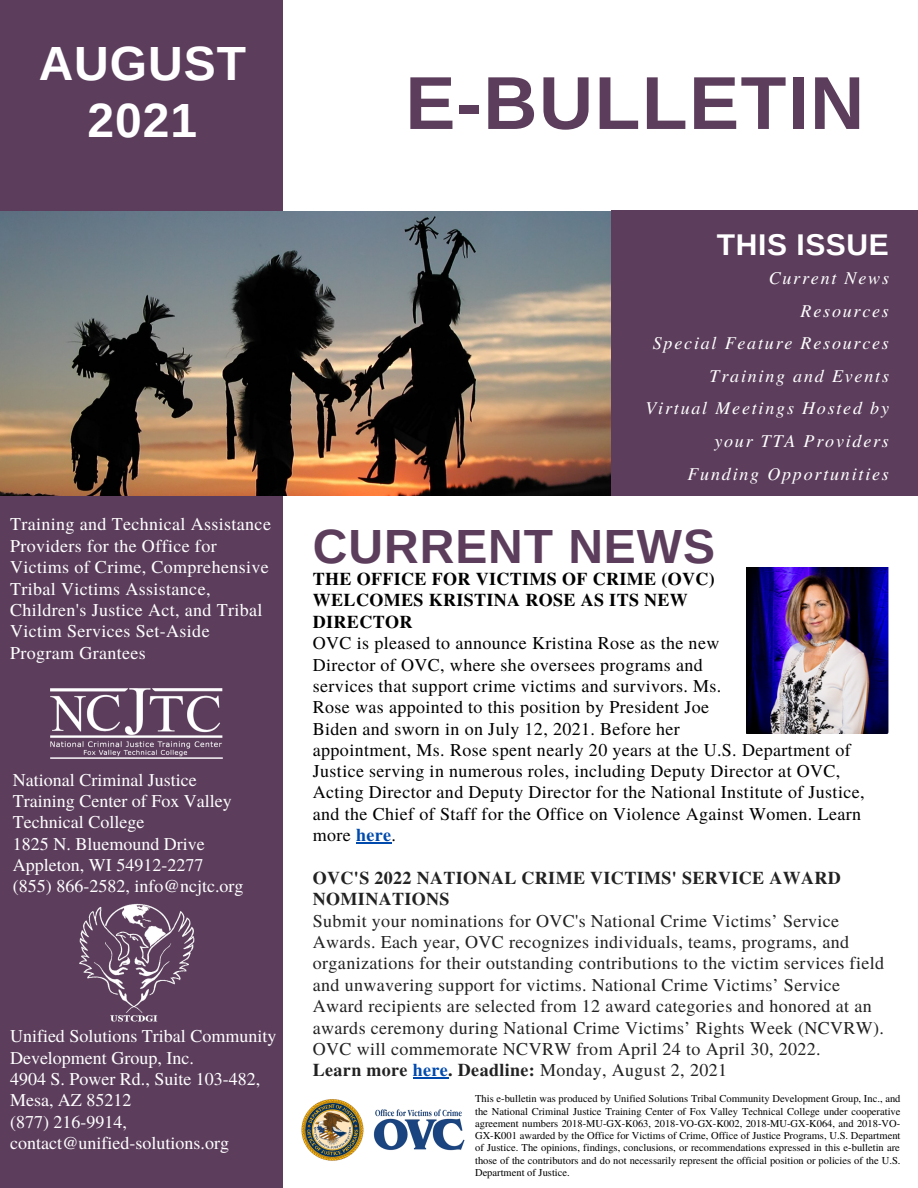
<style>
.page{position:relative;width:918px;height:1188px;background:#fff}
.page>*{position:absolute;margin:0;border:0;box-sizing:border-box;transform-origin:0 0}
.t1{font:700 75px "Arimo";letter-spacing:.02em;color:#5c3e5c}
.t2{font:700 48px "Arimo";letter-spacing:.02em;color:#5c3e5c}
.t3{font:700 48px "Arimo";letter-spacing:.02em;color:#fff}
.t4{font:700 30px "Arimo";letter-spacing:.02em;color:#fff}
.t5{font:18px/21.3px "Te X Gyre Termes";letter-spacing:.02em;color:#000}
.t6{font:18px/21.3px "Te X Gyre Termes";letter-spacing:.02em;color:#222}
.t7{font:18px/21.3px "Te X Gyre Termes";color:#fff}
.t8{font:18px/21.5px "Te X Gyre Termes";letter-spacing:.02em;color:#fff}
.t9{font:italic 18px/32.7px "Te X Gyre Termes";letter-spacing:.1em;color:#fff;text-align:right}
.t10{font:700 18px/21.3px "Te X Gyre Termes";letter-spacing:.02em;color:#222}
.t11{font:700 18px/21.3px "Te X Gyre Termes";letter-spacing:.02em;color:#000}
.t12{font:10.5px/12.3px "Te X Gyre Termes";color:#000;text-align:justify}
.s1{font-weight:700;color:#004aad}
.s2{color:#004aad}
.s3{font-weight:400}
</style>
<div class="page">
<div style="left:0;top:0;width:282px;height:1188px;background:#5c3e5c"></div>
<img style="left:0;top:211px;width:626px;height:285px">
<div style="left:611px;top:211px;width:307px;height:284px;background:#5c3e5c"></div>
<img style="left:50px;top:689px;width:172px;height:69px">
<img style="left:79px;top:903px;width:116px;height:119px">
<img style="left:747px;top:567px;width:141px;height:167px">
<hr style="left:413px;top:1077px;width:35px;height:2px;background:#004aad">
<hr style="left:356px;top:842px;width:36px;height:1px;background:#004aad">
<img style="left:301px;top:1099px;width:164px;height:62px">
<p class="t3" style="left:39px;top:36px;width:209px">AUGUST</p>
<p class="t3" style="left:88px;top:93px;width:111px">2021</p>
<p class="t1" style="left:405px;top:61px;width:460px">E-BULLETIN</p>
<p class="t8" style="left:10px;top:513px;width:262px">Training and Technical Assistance<br>Providers for the Office for<br>Victims of Crime, Comprehensive<br>Tribal Victims Assistance,<br>Children's Justice Act, and Tribal<br>Victim Services Set-Aside<br>Program Grantees</p>
<p class="t7" style="left:13px;top:768px;width:220px">National Criminal Justice<br>Training Center of Fox Valley<br>Technical College</p>
<p class="t7" style="left:13px;top:832px;width:193px">1825 N. Bluemound Drive</p>
<p class="t7" style="left:13px;top:853px;width:192px">Appleton, WI 54912-2277</p>
<p class="t7" style="left:13px;top:875px;width:232px">(855) 866-2582, info@ncjtc.org</p>
<p class="t7" style="left:10px;top:1025px;width:268px">Unified Solutions Tribal Community<br>Development Group, Inc.</p>
<p class="t7" style="left:10px;top:1067px;width:252px">4904 S. Power Rd., Suite 103-482,<br>Mesa, AZ 85212</p>
<p class="t7" style="left:10px;top:1110px;width:118px">(877) 216-9914,</p>
<p class="t7" style="left:10px;top:1132px;width:221px">contact@unified-solutions.org</p>
<p class="t4" style="left:717px;top:228px;width:173px">THIS ISSUE</p>
<p class="t9" style="left:769px;top:260px;width:122px">Current News</p>
<p class="t9" style="left:801px;top:293px;width:90px">Resources</p>
<p class="t9" style="left:653px;top:326px;width:238px">Special Feature Resources</p>
<p class="t9" style="left:710px;top:358px;width:181px">Training and Events</p>
<p class="t9" style="left:646px;top:391px;width:245px">Virtual Meetings Hosted by your TTA Providers</p>
<p class="t9" style="left:687px;top:456px;width:203px">Funding Opportunities</p>
<p class="t2" style="left:313px;top:519px;width:404px">CURRENT NEWS</p>
<p class="t11" style="left:313px;top:567px;width:403px">THE OFFICE FOR VICTIMS OF CRIME (OVC)<br>WELCOMES KRISTINA ROSE AS ITS NEW<br>DIRECTOR</p>
<p class="t5" style="left:313px;top:632px;width:410px">OVC is pleased to announce Kristina Rose as the new Director of OVC, where she oversees programs and services that support crime victims and survivors. Ms.<br>Rose was appointed to this position by President Joe Biden and sworn in on July 12, 2021. Before her</p>
<p class="t5" style="left:313px;top:738px;width:553px">appointment, Ms. Rose spent nearly 20 years at the U.S. Department of Justice serving in numerous roles, including Deputy Director at OVC, Acting Director and Deputy Director for the National Institute of Justice, and the Chief of Staff for the Office on Violence Against Women. Learn more <span class="s1">here</span>.</p>
<p class="t10" style="left:313px;top:866px;width:529px">OVC'S 2022 NATIONAL CRIME VICTIMS' SERVICE AWARD<br>NOMINATIONS</p>
<p class="t6" style="left:313px;top:909px;width:573px">Submit your nominations for OVC's National Crime Victims’ Service Awards. Each year, OVC recognizes individuals, teams, programs, and organizations for their outstanding contributions to the victim services field and unwavering support for victims. National Crime Victims’ Service Award recipients are selected from 12 award categories and honored at an awards ceremony during National Crime Victims’ Rights Week (NCVRW).<br>OVC will commemorate NCVRW from April 24 to April 30, 2022.</p>
<p class="t10" style="left:313px;top:1059px;width:416px">Learn more <span class="s2">here</span>. Deadline: <span class="s3">Monday, August 2, 2021</span></p>
<p class="t12" style="left:475px;top:1092px;width:427px">This e-bulletin was produced by Unified Solutions Tribal Community Development Group, Inc., and the National Criminal Justice Training Center of Fox Valley Technical College under cooperative agreement numbers 2018-MU-GX-K063, 2018-VO-GX-K002, 2018-MU-GX-K064, and 2018-VO-GX-K001 awarded by the Office for Victims of Crime, Office of Justice Programs, U.S. Department of Justice. The opinions, findings, conclusions, or recommendations expressed in this e-bulletin are those of the contributors and do not necessarily represent the official position or policies of the U.S.<br>Department of Justice.</p>
</div>
